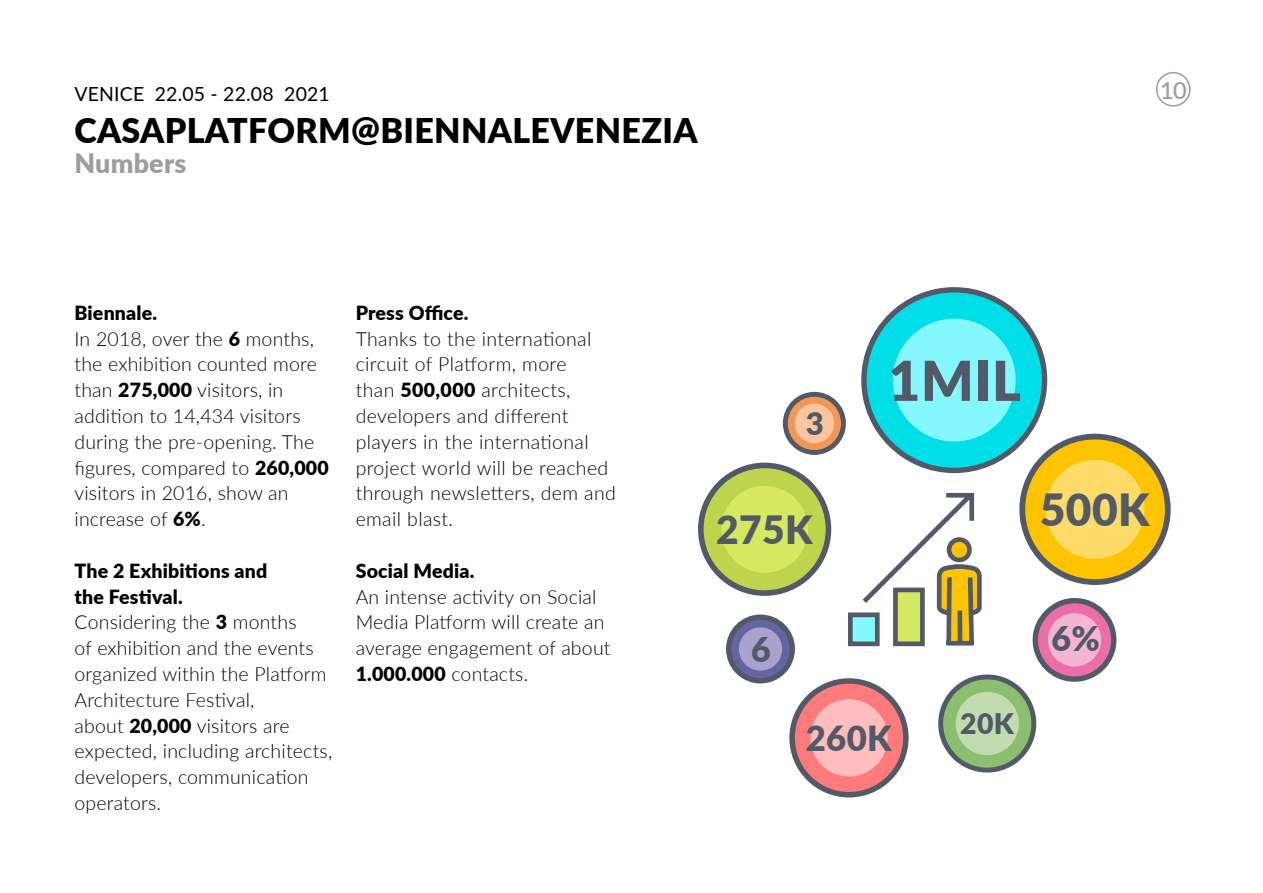
<style>
.page{position:relative;width:1263px;height:893px;background:#fff}
.page>*{position:absolute;margin:0;border:0;box-sizing:border-box;transform-origin:0 0}
.t1{font:900 55.05px "Lato";color:#525a67}
.t2{font:900 44.4px "Lato";color:#525a67}
.t3{font:900 38.85px "Lato";color:#525a67}
.t4{font:900 34.65px "Lato";color:#525a67}
.t5{font:900 34.05px "Lato";letter-spacing:.01em;color:#000}
.t6{font:900 34.05px "Lato";color:#525a67}
.t7{font:900 31.05px "Lato";color:#525a67}
.t8{font:900 28.35px "Lato";color:#525a67}
.t9{font:900 26.7px "Lato";letter-spacing:.01em;color:#9d9d9c}
.t10{font:500 23.55px "Lato";color:#9d9d9c}
.t11{font:300 19.5px/25.8px "Lato";letter-spacing:.01em;color:#000}
.t12{font:900 19.5px "Lato";letter-spacing:.01em;color:#000}
.t13{font:19.5px "Lato";letter-spacing:.01em;color:#000}
.s1{font-weight:900}
</style>
<div class="page">
<div style="left:1156px;top:72px;width:34px;height:35px;border:2px solid #9d9d9c;border-radius:50%"></div>
<svg style="left:848px;top:492px;width:134px;height:155px"></svg>
<div style="left:1022px;top:437px;width:146px;height:145px;background:#ffc400;border-radius:50%"></div>
<div style="left:1019px;top:434px;width:152px;height:151px;border:6px solid #525a67;border-radius:50%"></div>
<div style="left:1045px;top:460px;width:99px;height:99px;background:#ffdb69;border-radius:50%"></div>
<div style="left:864px;top:290px;width:180px;height:180px;background:#00dee8;border-radius:50%"></div>
<div style="left:861px;top:287px;width:186px;height:186px;border:5px solid #525a67;border-radius:50%"></div>
<div style="left:893px;top:319px;width:123px;height:122px;background:#85f7ff;border-radius:50%"></div>
<svg style="left:792px;top:681px;width:114px;height:114px;background:#e87677"></svg>
<div style="left:789px;top:678px;width:119px;height:119px;border:5px solid #525a67;border-radius:50%"></div>
<div style="left:810px;top:699px;width:78px;height:77px;background:#ffbdbd;border-radius:50%"></div>
<div style="left:701px;top:465px;width:127px;height:128px;background:#bfd44d;border-radius:50%"></div>
<div style="left:698px;top:463px;width:133px;height:133px;border:6px solid #525a67;border-radius:50%"></div>
<div style="left:721px;top:486px;width:87px;height:87px;background:#d6e861;border-radius:50%"></div>
<svg style="left:1035px;top:601px;width:79px;height:78px;background:#d26b9c"></svg>
<div style="left:1032px;top:598px;width:84px;height:84px;border:5px solid #525a67;border-radius:50%"></div>
<div style="left:1048px;top:613px;width:53px;height:53px;background:#f5b5d2;border-radius:50%"></div>
<svg style="left:941px;top:677px;width:93px;height:93px;background:#84b16c"></svg>
<div style="left:938px;top:674px;width:98px;height:98px;border:5px solid #525a67;border-radius:50%"></div>
<div style="left:955px;top:692px;width:64px;height:63px;background:#c2daaf;border-radius:50%"></div>
<svg style="left:785px;top:394px;width:58px;height:58px"></svg>
<div style="left:783px;top:392px;width:63px;height:63px;border:5px solid #525a67;border-radius:50%"></div>
<div style="left:795px;top:404px;width:39px;height:39px;background:#fac69f;border-radius:50%"></div>
<svg style="left:729px;top:617px;width:63px;height:64px"></svg>
<div style="left:726px;top:614px;width:69px;height:69px;border:5px solid #525a67;border-radius:50%"></div>
<div style="left:739px;top:627px;width:43px;height:44px;background:#a7a3cc;border-radius:50%"></div>
<p class="t13" style="left:74px;top:80px;width:257px">VENICE 22.05 - 22.08 2021</p>
<h3 class="t5" style="left:74px;top:105px;width:625px">CASAPLATFORM@BIENNALEVENEZIA</h3>
<h3 class="t9" style="left:74px;top:143px;width:113px">Numbers</h3>
<p class="t10" style="left:1160px;top:73px;width:28px">10</p>
<p class="t11" style="left:74px;top:299px;width:256px"><span class="s1">Biennale.<br></span>In 2018, over the <span class="s1">6</span> months, the exhibition counted more than <span class="s1">275,000</span> visitors, in addition to 14,434 visitors during the pre-opening. The figures, compared to <span class="s1">260,000 </span>visitors in 2016, show an increase of <span class="s1">6%</span>.</p>
<p class="t11" style="left:74px;top:557px;width:259px"><span class="s1">The 2 Exhibitions and<br>the Festival.<br></span>Considering the <span class="s1">3</span> months<br>of exhibition and the events organized within the Platform<br>Architecture Festival,<br>about <span class="s1">20,000</span> visitors are expected, including architects, developers, communication operators.</p>
<p class="t12" style="left:356px;top:298px;width:114px">Press Office.</p>
<p class="t11" style="left:356px;top:325px;width:262px">Thanks to the international circuit of Platform, more<br>than <span class="s1">500,000</span> architects, developers and different players in the international project world will be reached through newsletters, dem and email blast.</p>
<p class="t12" style="left:356px;top:556px;width:120px">Social Media.</p>
<p class="t11" style="left:356px;top:583px;width:256px">An intense activity on Social<br>Media Platform will create an average engagement of about<br><span class="s1">1.000.000</span> contacts.</p>
<h3 class="t7" style="left:806px;top:401px;width:20px">3</h3>
<h3 class="t3" style="left:716px;top:500px;width:98px">275K</h3>
<h1 class="t1" style="left:888px;top:339px;width:134px">1MIL</h1>
<h2 class="t2" style="left:1040px;top:476px;width:111px">500K</h2>
<h3 class="t6" style="left:751px;top:624px;width:21px">6</h3>
<h3 class="t4" style="left:806px;top:712px;width:87px">260K</h3>
<h3 class="t8" style="left:960px;top:702px;width:55px">20K</h3>
<h3 class="t6" style="left:1051px;top:613px;width:50px">6%</h3>
</div>
